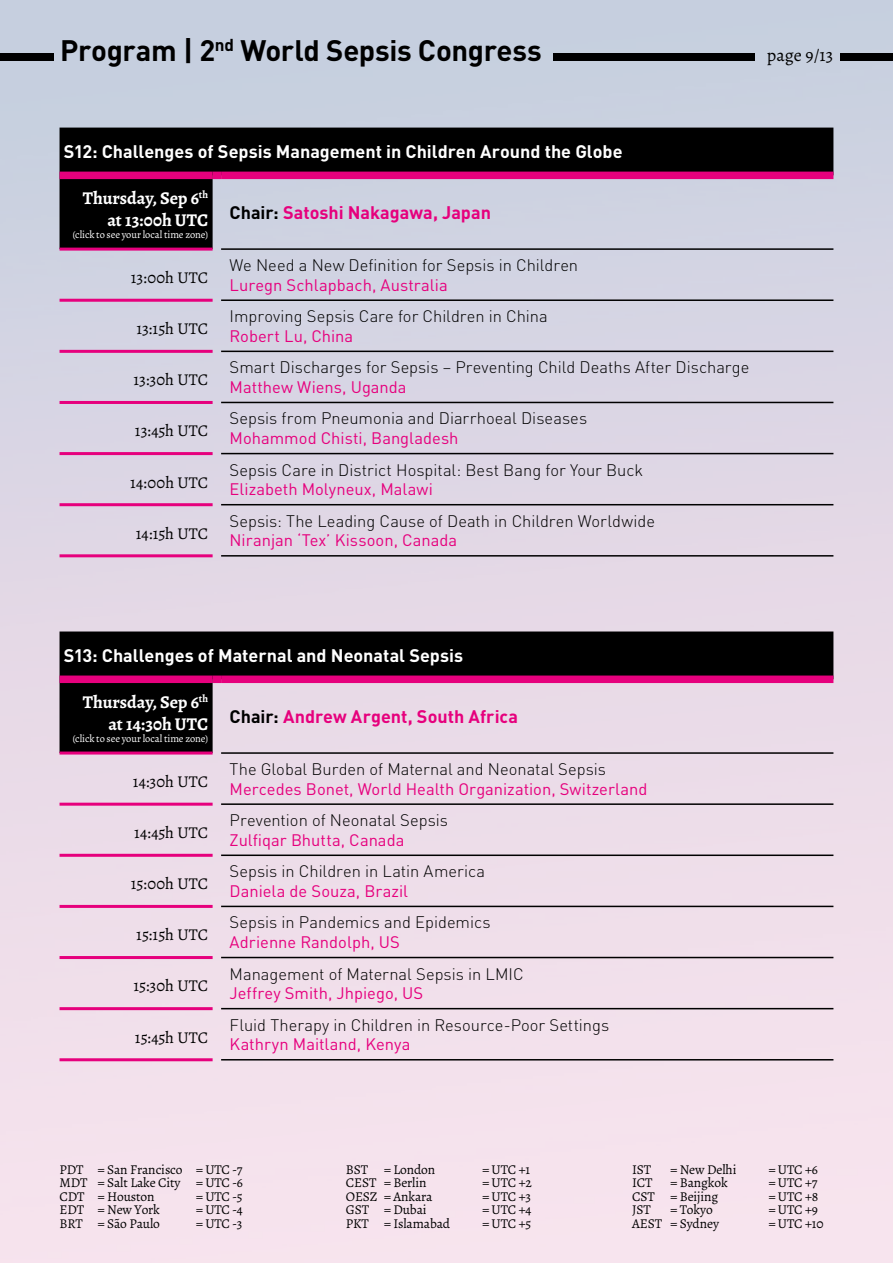
<style>
.page{position:relative;width:893px;height:1263px;background:#fff}
.page>*{position:absolute;margin:0;border:0;box-sizing:border-box;transform-origin:0 0}
.t1{font:700 29.25px "DIN Pro";letter-spacing:-.01em;color:#000}
.t2{font:700 18px "DIN Pro";color:#fff}
.t3{font:700 18px "DIN Pro";color:#e6007d}
.t4{font:700 18px/21.6px "Alegreya";letter-spacing:-.005em;color:#fff;text-align:right}
.t5{font:18px "Alegreya";color:#000}
.t6{font:300 16.5px "DIN Pro";color:#000}
.t7{font:16.5px "DIN Pro";color:#e6007d}
.t8{font:16.5px "Alegreya";color:#000}
.t9{font:13.5px/13.5px "Alegreya";letter-spacing:-.01em;color:#000;text-align:justify}
.t10{font:10.5px "Alegreya";letter-spacing:-.01em;color:#fff}
.s1{color:#000}
</style>
<div class="page">
<img style="left:0;top:0;width:892px;height:1263px">
<div style="left:553px;top:53px;width:202px;height:8px;background:#000"></div>
<div style="left:0;top:53px;width:54px;height:8px;background:#000"></div>
<div style="left:840px;top:53px;width:53px;height:8px;background:#000"></div>
<svg style="left:60px;top:128px;width:773px;height:121px;background:#66676e"></svg>
<div style="left:60px;top:172px;width:153px;height:7px;background:#e6007d"></div>
<div style="left:213px;top:172px;width:8px;height:7px;background:#e6007d"></div>
<div style="left:221px;top:172px;width:612px;height:7px;background:#e6007d"></div>
<hr style="left:60px;top:299px;width:153px;height:3px;background:#e6007d">
<hr style="left:60px;top:350px;width:153px;height:3px;background:#e6007d">
<hr style="left:60px;top:401px;width:153px;height:3px;background:#e6007d">
<hr style="left:60px;top:452px;width:153px;height:3px;background:#e6007d">
<hr style="left:60px;top:503px;width:153px;height:3px;background:#e6007d">
<hr style="left:60px;top:554px;width:153px;height:3px;background:#e6007d">
<hr style="left:221px;top:299px;width:612px;height:2px;background:#000">
<hr style="left:221px;top:351px;width:612px;height:1px;background:#000">
<hr style="left:221px;top:402px;width:612px;height:1px;background:#000">
<hr style="left:221px;top:453px;width:612px;height:1px;background:#000">
<hr style="left:221px;top:504px;width:612px;height:1px;background:#000">
<hr style="left:221px;top:555px;width:612px;height:2px;background:#000">
<hr style="left:221px;top:248px;width:612px;height:2px;background:#000">
<hr style="left:60px;top:248px;width:153px;height:3px;background:#e6007d">
<svg style="left:60px;top:631px;width:773px;height:122px;background:#736c72"></svg>
<div style="left:60px;top:675px;width:153px;height:8px;background:#e6007d"></div>
<div style="left:213px;top:675px;width:8px;height:8px;background:#e6007d"></div>
<div style="left:221px;top:675px;width:612px;height:8px;background:#e6007d"></div>
<hr style="left:60px;top:803px;width:153px;height:3px;background:#e6007d">
<hr style="left:60px;top:854px;width:153px;height:3px;background:#e6007d">
<hr style="left:60px;top:905px;width:153px;height:3px;background:#e6007d">
<hr style="left:60px;top:956px;width:153px;height:3px;background:#e6007d">
<hr style="left:60px;top:1007px;width:153px;height:3px;background:#e6007d">
<hr style="left:60px;top:1058px;width:153px;height:3px;background:#e6007d">
<hr style="left:221px;top:803px;width:612px;height:2px;background:#000">
<hr style="left:221px;top:854px;width:612px;height:2px;background:#000">
<hr style="left:221px;top:906px;width:612px;height:1px;background:#000">
<hr style="left:221px;top:957px;width:612px;height:1px;background:#000">
<hr style="left:221px;top:1008px;width:612px;height:1px;background:#000">
<hr style="left:221px;top:1059px;width:612px;height:1px;background:#000">
<hr style="left:221px;top:752px;width:612px;height:2px;background:#000">
<hr style="left:60px;top:751px;width:153px;height:3px;background:#e6007d">
<h1 class="t1" style="left:60px;top:30px;width:483px">Program | 2<sup>nd</sup> World Sepsis Congress</h1>
<p class="t5" style="left:767px;top:44px;width:68px">page 9/13</p>
<p class="t2" style="left:64px;top:140px;width:560px">S12: Challenges of Sepsis Management in Children Around the Globe</p>
<p class="t4" style="left:83px;top:188px;width:127px">Thursday, Sep 6<sup>th </sup>at 13:00h UTC</p>
<p class="t10" style="left:73px;top:229px;width:137px">(click to see your local time zone)</p>
<p class="t3" style="left:230px;top:200px;width:263px"><span class="s1">Chair:</span> Satoshi Nakagawa, Japan</p>
<p class="t8" style="left:131px;top:267px;width:79px">13:00h UTC</p>
<p class="t8" style="left:136px;top:319px;width:73px">13:15h UTC</p>
<p class="t8" style="left:133px;top:370px;width:76px">13:30h UTC</p>
<p class="t8" style="left:135px;top:421px;width:75px">13:45h UTC</p>
<p class="t8" style="left:130px;top:472px;width:80px">14:00h UTC</p>
<p class="t8" style="left:136px;top:523px;width:74px">14:15h UTC</p>
<p class="t6" style="left:230px;top:254px;width:350px">We Need a New Definition for Sepsis in Children</p>
<p class="t7" style="left:230px;top:274px;width:220px">Luregn Schlapbach, Australia</p>
<p class="t6" style="left:230px;top:305px;width:320px">Improving Sepsis Care for Children in China</p>
<p class="t7" style="left:230px;top:325px;width:125px">Robert Lu, China</p>
<p class="t6" style="left:230px;top:356px;width:521px">Smart Discharges for Sepsis – Preventing Child Deaths After Discharge</p>
<p class="t7" style="left:230px;top:376px;width:178px">Matthew Wiens, Uganda</p>
<p class="t6" style="left:230px;top:407px;width:359px">Sepsis from Pneumonia and Diarrhoeal Diseases</p>
<p class="t7" style="left:230px;top:427px;width:230px">Mohammod Chisti, Bangladesh</p>
<p class="t6" style="left:230px;top:458px;width:415px">Sepsis Care in District Hospital: Best Bang for Your Buck</p>
<p class="t7" style="left:230px;top:478px;width:205px">Elizabeth Molyneux, Malawi</p>
<p class="t6" style="left:230px;top:509px;width:427px">Sepsis: The Leading Cause of Death in Children Worldwide</p>
<p class="t7" style="left:230px;top:529px;width:229px">Niranjan ‘Tex’ Kissoon, Canada</p>
<p class="t2" style="left:64px;top:643px;width:401px">S13: Challenges of Maternal and Neonatal Sepsis</p>
<p class="t4" style="left:83px;top:691px;width:127px">Thursday, Sep 6<sup>th </sup>at 14:30h UTC</p>
<p class="t10" style="left:73px;top:732px;width:137px">(click to see your local time zone)</p>
<p class="t3" style="left:230px;top:704px;width:290px"><span class="s1">Chair:</span> Andrew Argent, South Africa</p>
<p class="t8" style="left:133px;top:771px;width:77px">14:30h UTC</p>
<p class="t8" style="left:134px;top:822px;width:76px">14:45h UTC</p>
<p class="t8" style="left:131px;top:874px;width:79px">15:00h UTC</p>
<p class="t8" style="left:136px;top:925px;width:74px">15:15h UTC</p>
<p class="t8" style="left:133px;top:976px;width:76px">15:30h UTC</p>
<p class="t8" style="left:135px;top:1027px;width:75px">15:45h UTC</p>
<p class="t6" style="left:230px;top:758px;width:378px">The Global Burden of Maternal and Neonatal Sepsis</p>
<p class="t7" style="left:230px;top:778px;width:419px">Mercedes Bonet, World Health Organization, Switzerland</p>
<p class="t6" style="left:230px;top:809px;width:220px">Prevention of Neonatal Sepsis</p>
<p class="t7" style="left:230px;top:829px;width:176px">Zulfiqar Bhutta, Canada</p>
<p class="t6" style="left:230px;top:860px;width:257px">Sepsis in Children in Latin America</p>
<p class="t7" style="left:230px;top:880px;width:180px">Daniela de Souza, Brazil</p>
<p class="t6" style="left:230px;top:911px;width:263px">Sepsis in Pandemics and Epidemics</p>
<p class="t7" style="left:230px;top:931px;width:172px">Adrienne Randolph, US</p>
<p class="t6" style="left:230px;top:962px;width:296px">Management of Maternal Sepsis in LMIC</p>
<p class="t7" style="left:230px;top:982px;width:195px">Jeffrey Smith, Jhpiego, US</p>
<p class="t6" style="left:230px;top:1013px;width:381px">Fluid Therapy in Children in Resource-Poor Settings</p>
<p class="t7" style="left:230px;top:1033px;width:182px">Kathryn Maitland, Kenya</p>
<p class="t9" style="left:60px;top:1163px;width:185px">PDT = San Francisco = UTC -7<br>MDT = Salt Lake City = UTC -6<br>CDT = Houston</p>
<p class="t9" style="left:196px;top:1190px;width:48px">= UTC -5</p>
<p class="t9" style="left:60px;top:1203px;width:102px">EDT = New York</p>
<p class="t9" style="left:196px;top:1203px;width:48px">= UTC -4</p>
<p class="t9" style="left:60px;top:1217px;width:102px">BRT = São Paulo</p>
<p class="t9" style="left:196px;top:1217px;width:48px">= UTC -3</p>
<p class="t9" style="left:346px;top:1163px;width:91px">BST = London</p>
<p class="t9" style="left:482px;top:1163px;width:50px">= UTC +1</p>
<p class="t9" style="left:346px;top:1176px;width:82px">CEST = Berlin</p>
<p class="t9" style="left:482px;top:1176px;width:51px">= UTC +2</p>
<p class="t9" style="left:346px;top:1190px;width:88px">OESZ = Ankara</p>
<p class="t9" style="left:482px;top:1190px;width:50px">= UTC +3</p>
<p class="t9" style="left:346px;top:1203px;width:82px">GST = Dubai</p>
<p class="t9" style="left:482px;top:1203px;width:51px">= UTC +4</p>
<p class="t9" style="left:346px;top:1217px;width:106px">PKT = Islamabad</p>
<p class="t9" style="left:482px;top:1217px;width:51px">= UTC +5</p>
<p class="t9" style="left:632px;top:1163px;width:21px">IST</p>
<p class="t9" style="left:670px;top:1163px;width:68px">= New Delhi</p>
<p class="t9" style="left:769px;top:1163px;width:51px">= UTC +6</p>
<p class="t9" style="left:632px;top:1176px;width:22px">ICT</p>
<p class="t9" style="left:670px;top:1176px;width:59px">= Bangkok</p>
<p class="t9" style="left:769px;top:1176px;width:50px">= UTC +7</p>
<p class="t9" style="left:632px;top:1190px;width:88px">CST = Beijing</p>
<p class="t9" style="left:769px;top:1190px;width:51px">= UTC +8</p>
<p class="t9" style="left:632px;top:1203px;width:20px">JST</p>
<p class="t9" style="left:670px;top:1203px;width:44px">= Tokyo</p>
<p class="t9" style="left:769px;top:1203px;width:51px">= UTC +9</p>
<p class="t9" style="left:632px;top:1217px;width:88px">AEST = Sydney</p>
<p class="t9" style="left:769px;top:1217px;width:57px">= UTC +10</p>
</div>
